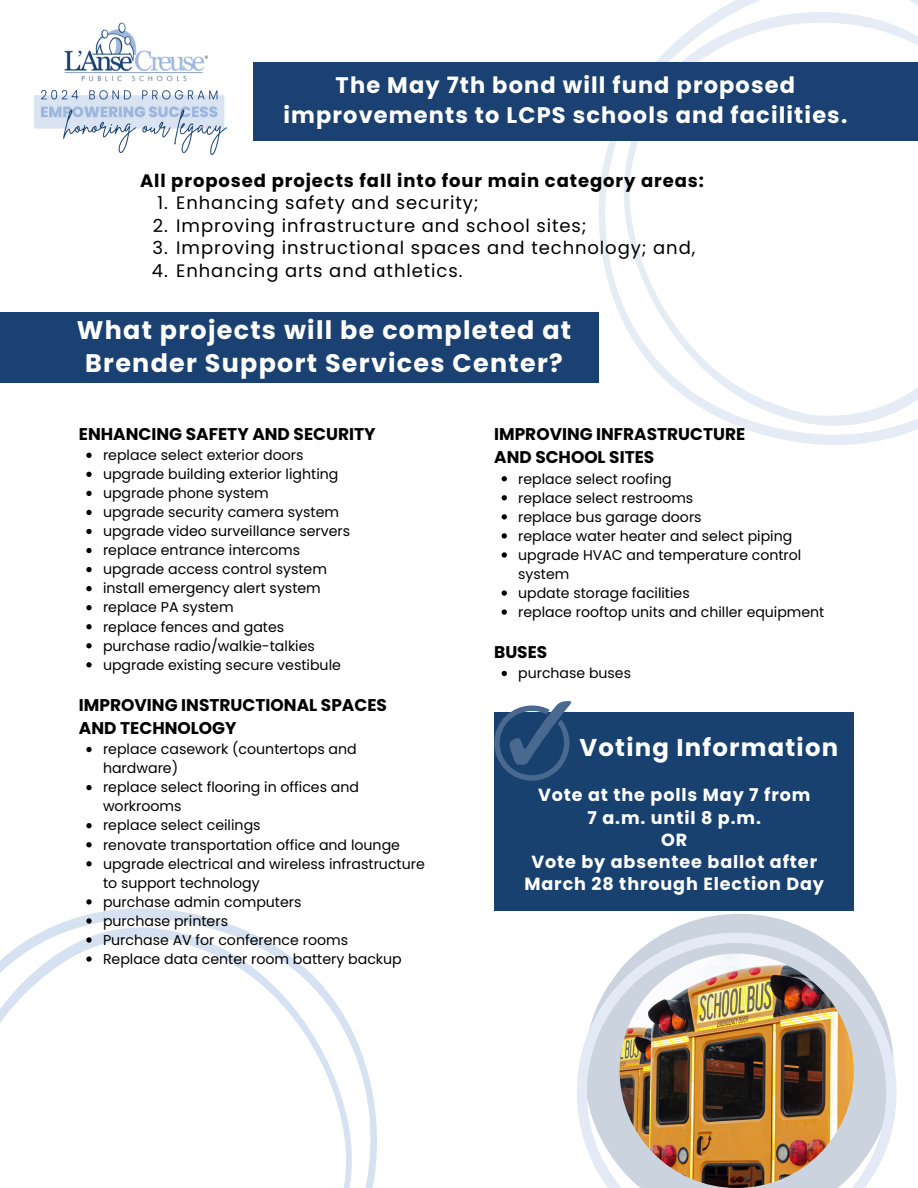
<style>
.page{position:relative;width:918px;height:1188px;background:#fff}
.page>*{position:absolute;margin:0;border:0;box-sizing:border-box;transform-origin:0 0}
.t1{font:700 25.35px/32.8px "Poppins";letter-spacing:.05em;color:#fff;text-align:center}
.t2{font:700 24.3px "Poppins";letter-spacing:.05em;color:#fff}
.t3{font:700 22.5px/29.2px "Poppins";letter-spacing:.05em;color:#fff;text-align:center}
.t4{font:18px "Poppins";letter-spacing:.05em;color:#000}
.t5{font:700 18px "Poppins";letter-spacing:.05em;color:#000}
.t6{font:700 17.55px/22.4px "Poppins";letter-spacing:.05em;color:#fff;text-align:center}
.t7{font:700 16.95px/23.2px "Poppins";color:#000}
.t8{font:14.1px/19px "Poppins";color:#000}
</style>
<div class="page">
<svg style="left:59px;top:908px;width:318px;height:280px"></svg>
<svg style="left:0;top:924px;width:361px;height:264px"></svg>
<svg style="left:599px;top:0;width:319px;height:445px"></svg>
<svg style="left:615px;top:4px;width:303px;height:425px"></svg>
<svg style="left:86px;top:453px;width:6px;height:5px"></svg>
<svg style="left:86px;top:472px;width:6px;height:5px"></svg>
<svg style="left:86px;top:491px;width:6px;height:5px"></svg>
<svg style="left:86px;top:510px;width:6px;height:5px"></svg>
<svg style="left:86px;top:529px;width:6px;height:5px"></svg>
<svg style="left:86px;top:548px;width:6px;height:5px"></svg>
<svg style="left:86px;top:567px;width:6px;height:5px"></svg>
<svg style="left:86px;top:586px;width:6px;height:5px"></svg>
<svg style="left:86px;top:605px;width:6px;height:5px"></svg>
<svg style="left:86px;top:624px;width:6px;height:5px"></svg>
<svg style="left:86px;top:643px;width:6px;height:5px"></svg>
<svg style="left:86px;top:662px;width:6px;height:5px"></svg>
<svg style="left:86px;top:747px;width:6px;height:5px"></svg>
<svg style="left:86px;top:785px;width:6px;height:5px"></svg>
<svg style="left:86px;top:823px;width:6px;height:5px"></svg>
<svg style="left:86px;top:842px;width:6px;height:5px"></svg>
<svg style="left:86px;top:861px;width:6px;height:5px"></svg>
<svg style="left:86px;top:899px;width:6px;height:6px"></svg>
<svg style="left:86px;top:918px;width:6px;height:6px"></svg>
<svg style="left:86px;top:937px;width:6px;height:6px"></svg>
<svg style="left:86px;top:956px;width:6px;height:6px"></svg>
<svg style="left:502px;top:476px;width:5px;height:5px"></svg>
<svg style="left:502px;top:495px;width:5px;height:5px"></svg>
<svg style="left:502px;top:514px;width:5px;height:6px"></svg>
<svg style="left:502px;top:533px;width:5px;height:6px"></svg>
<svg style="left:502px;top:552px;width:5px;height:6px"></svg>
<svg style="left:502px;top:590px;width:5px;height:6px"></svg>
<svg style="left:502px;top:609px;width:5px;height:6px"></svg>
<svg style="left:502px;top:671px;width:5px;height:5px"></svg>
<svg style="left:577px;top:913px;width:320px;height:275px"></svg>
<img style="left:620px;top:954px;width:234px;height:234px;border-radius:50%">
<div style="left:253px;top:62px;width:665px;height:79px;background:#1a4171"></div>
<div style="left:0;top:312px;width:599px;height:71px;background:#1a4171"></div>
<img style="left:35px;top:22px;width:191px;height:133px">
<div style="left:494px;top:712px;width:360px;height:199px;background:#184170"></div>
<svg style="left:494px;top:701px;width:77px;height:80px"></svg>
<h3 class="t3" style="left:283px;top:71px;width:565px">The May 7th bond will fund proposed improvements to LCPS schools and facilities.</h3>
<p class="t5" style="left:140px;top:168px;width:565px">All proposed projects fall into four main category areas:</p>
<p class="t4" style="left:157px;top:190px;width:323px">1. Enhancing safety and security;</p>
<p class="t4" style="left:153px;top:213px;width:435px">2. Improving infrastructure and school sites;</p>
<p class="t4" style="left:153px;top:235px;width:544px">3. Improving instructional spaces and technology; and,</p>
<p class="t4" style="left:152px;top:258px;width:312px">4. Enhancing arts and athletics.</p>
<h1 class="t1" style="left:77px;top:314px;width:496px">What projects will be completed at<br>Brender Support Services Center?</h1>
<p class="t7" style="left:79px;top:422px;width:298px">ENHANCING SAFETY AND SECURITY</p>
<p class="t8" style="left:103px;top:446px;width:249px">replace select exterior doors upgrade building exterior lighting upgrade phone system<br>upgrade security camera system upgrade video surveillance servers replace entrance intercoms upgrade access control system install emergency alert system replace PA system<br>replace fences and gates purchase radio/walkie-talkies upgrade existing secure vestibule</p>
<p class="t7" style="left:79px;top:693px;width:310px">IMPROVING INSTRUCTIONAL SPACES<br>AND TECHNOLOGY</p>
<p class="t8" style="left:103px;top:740px;width:323px">replace casework (countertops and hardware)<br>replace select flooring in offices and workrooms<br>replace select ceilings<br>renovate transportation office and lounge upgrade electrical and wireless infrastructure to support technology<br>purchase admin computers<br>purchase printers<br>Purchase AV for conference rooms<br>Replace data center room battery backup</p>
<p class="t7" style="left:494px;top:423px;width:253px">IMPROVING INFRASTRUCTURE<br>AND SCHOOL SITES</p>
<p class="t8" style="left:518px;top:469px;width:308px">replace select roofing<br>replace select restrooms<br>replace bus garage doors<br>replace water heater and select piping upgrade HVAC and temperature control system<br>update storage facilities<br>replace rooftop units and chiller equipment</p>
<p class="t7" style="left:494px;top:641px;width:55px">BUSES</p>
<p class="t8" style="left:518px;top:664px;width:114px">purchase buses</p>
<h2 class="t2" style="left:580px;top:731px;width:260px">Voting Information</h2>
<p class="t6" style="left:525px;top:784px;width:301px">Vote at the polls May 7 from<br>7 a.m. until 8 p.m.<br>OR<br>Vote by absentee ballot after<br>March 28 through Election Day</p>
</div>
